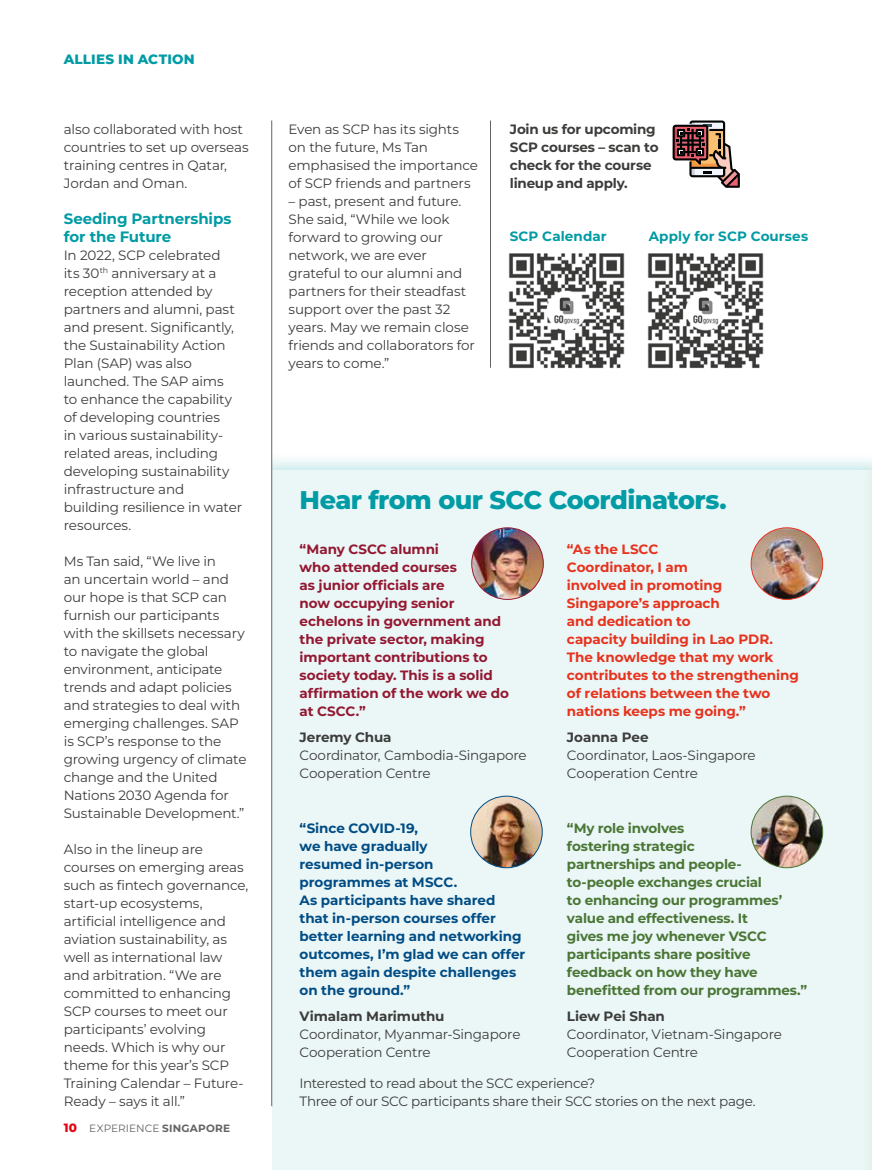
<style>
.page{position:relative;width:872px;height:1170px;background:#fff}
.page>*{position:absolute;margin:0;border:0;box-sizing:border-box;transform-origin:0 0}
.t1{font:800 25.5px "Montserrat";letter-spacing:-.025em;color:#009ba4}
.t2{font:700 15px/18px "Montserrat";letter-spacing:-.01em;color:#009ba4}
.t3{font:13.5px/18px "Montserrat";letter-spacing:-.01em;color:#3c3c3b}
.t4{font:700 13.5px/18px "Montserrat";letter-spacing:-.015em;color:#4a7635}
.t5{font:700 13.5px/18px "Montserrat";letter-spacing:-.005em;color:#004c84}
.t6{font:700 13.5px/18px "Montserrat";letter-spacing:-.005em;color:#e6331d}
.t7{font:700 13.5px/18px "Montserrat";letter-spacing:-.005em;color:#931831}
.t8{font:700 13.5px/18px "Montserrat";letter-spacing:-.01em;color:#3c3c3b}
.t9{font:700 13.5px "Montserrat";letter-spacing:.01em;color:#009ba4}
.t10{font:800 13.5px "Montserrat";letter-spacing:.015em;color:#009ba4}
.t11{font:800 12px "Montserrat";color:#e30613}
.t12{font:10.5px "Montserrat";letter-spacing:.005em;color:#646363}
.s1{font-weight:700}
</style>
<div class="page">
<div style="left:251px;top:451px;width:621px;height:718px;background:#009ba4;opacity:.25"></div>
<div style="left:261px;top:470px;width:611px;height:699px;background:#ebf6f7"></div>
<div style="left:862px;top:451px;width:10px;height:718px;background:#e9f5f3"></div>
<hr style="left:871px;top:470px;width:1px;height:699px;background:#f4f8ed">
<img style="left:508px;top:253px;width:117px;height:116px">
<img style="left:647px;top:253px;width:117px;height:116px">
<hr style="left:490px;top:120px;width:1px;height:248px;background:#646363">
<svg style="left:672px;top:120px;width:68px;height:68px"></svg>
<img style="left:472px;top:528px;width:71px;height:71px;border-radius:36px">
<div style="left:471px;top:527px;width:72px;height:72px;border:1px solid #931831;border-radius:50%"></div>
<img style="left:751px;top:528px;width:71px;height:71px;border-radius:36px">
<div style="left:750px;top:527px;width:73px;height:72px;border:1px solid #e6331d;border-radius:50%"></div>
<img style="left:471px;top:796px;width:71px;height:71px;border-radius:36px">
<div style="left:470px;top:795px;width:72px;height:73px;border:1px solid #004c84;border-radius:50%"></div>
<img style="left:751px;top:796px;width:71px;height:71px;border-radius:36px">
<div style="left:750px;top:795px;width:73px;height:73px;border:1px solid #4a7635;border-radius:50%"></div>
<div style="left:0;top:0;width:272px;height:1169px;background:#fff"></div>
<hr style="left:271px;top:120px;width:1px;height:986px;background:#646363">
<p class="t10" style="left:64px;top:50px;width:132px">ALLIES IN ACTION</p>
<p class="t3" style="left:64px;top:119px;width:186px">also collaborated with host countries to set up overseas training centres in Qatar,<br>Jordan and Oman.</p>
<p class="t2" style="left:64px;top:209px;width:169px">Seeding Partnerships for the Future</p>
<p class="t3" style="left:64px;top:245px;width:180px">In 2022, SCP celebrated<br>its 30<sup>th</sup> anniversary at a reception attended by partners and alumni, past and present. Significantly, the Sustainability Action<br>Plan (SAP) was also launched. The SAP aims<br>to enhance the capability of developing countries<br>in various sustainability&shy;related areas, including developing sustainability infrastructure and building resilience in water resources.</p>
<p class="t3" style="left:64px;top:551px;width:184px">Ms Tan said, “We live in<br>an uncertain world – and our hope is that SCP can furnish our participants with the skillsets necessary to navigate the global environment, anticipate trends and adapt policies and strategies to deal with emerging challenges. SAP is SCP’s response to the growing urgency of climate change and the United<br>Nations 2030 Agenda for<br>Sustainable Development.”</p>
<p class="t3" style="left:64px;top:839px;width:186px">Also in the lineup are courses on emerging areas such as fintech governance, start-up ecosystems, artificial intelligence and aviation sustainability, as well as international law and arbitration. “We are committed to enhancing<br>SCP courses to meet our participants’ evolving needs. Which is why our theme for this year’s SCP<br>Training Calendar – Future-<br>Ready – says it all.”</p>
<p class="t11" style="left:64px;top:1119px;width:15px">10</p>
<p class="t12" style="left:89px;top:1120px;width:142px">EXPERIENCE <span class="s1">SINGAPORE</span></p>
<p class="t3" style="left:288px;top:119px;width:191px">Even as SCP has its sights on the future, Ms Tan emphasised the importance of SCP friends and partners</p>
<p class="t3" style="left:288px;top:191px;width:188px">– past, present and future.<br>She said, “While we look forward to growing our network, we are ever grateful to our alumni and partners for their steadfast support over the past 32 years. May we remain close friends and collaborators for years to come.”</p>
<p class="t8" style="left:510px;top:119px;width:150px">Join us for upcoming<br>SCP courses – scan to check for the course lineup and apply.</p>
<p class="t9" style="left:510px;top:227px;width:98px">SCP Calendar</p>
<p class="t9" style="left:649px;top:227px;width:161px">Apply for SCP Courses</p>
<h1 class="t1" style="left:299px;top:482px;width:428px">Hear from our SCC Coordinators.</h1>
<p class="t7" style="left:299px;top:539px;width:211px">“Many CSCC alumni<br>who attended courses<br>as junior officials are<br>now occupying senior echelons in government and the private sector, making important contributions to society today. This is a solid affirmation of the work we do at CSCC.”</p>
<p class="t8" style="left:299px;top:728px;width:93px">Jeremy Chua</p>
<p class="t3" style="left:299px;top:746px;width:229px">Coordinator, Cambodia-Singapore<br>Cooperation Centre</p>
<p class="t5" style="left:299px;top:818px;width:227px">“Since COVID-19,<br>we have gradually<br>resumed in-person programmes at MSCC.<br>As participants have shared that in-person courses offer better learning and networking outcomes, I’m glad we can offer them again despite challenges on the ground.”</p>
<p class="t8" style="left:299px;top:1006px;width:146px">Vimalam Marimuthu</p>
<p class="t3" style="left:299px;top:1024px;width:222px">Coordinator, Myanmar-Singapore<br>Cooperation Centre</p>
<p class="t6" style="left:567px;top:539px;width:233px">“As the LSCC<br>Coordinator, I am<br>involved in promoting<br>Singapore’s approach<br>and dedication to<br>capacity building in Lao PDR.<br>The knowledge that my work contributes to the strengthening of relations between the two nations keeps me going.”</p>
<p class="t8" style="left:567px;top:728px;width:83px">Joanna Pee</p>
<p class="t3" style="left:567px;top:746px;width:190px">Coordinator, Laos-Singapore<br>Cooperation Centre</p>
<p class="t4" style="left:567px;top:818px;width:242px">“My role involves<br>fostering strategic<br>partnerships and people&shy;to-people exchanges crucial<br>to enhancing our programmes’ value and effectiveness. It<br>gives me joy whenever VSCC participants share positive feedback on how they have benefitted from our programmes.”</p>
<p class="t8" style="left:567px;top:1006px;width:99px">Liew Pei Shan</p>
<p class="t3" style="left:567px;top:1024px;width:216px">Coordinator, Vietnam-Singapore<br>Cooperation Centre</p>
<p class="t3" style="left:299px;top:1073px;width:457px">Interested to read about the SCC experience?<br>Three of our SCC participants share their SCC stories on the next page.</p>
</div>
